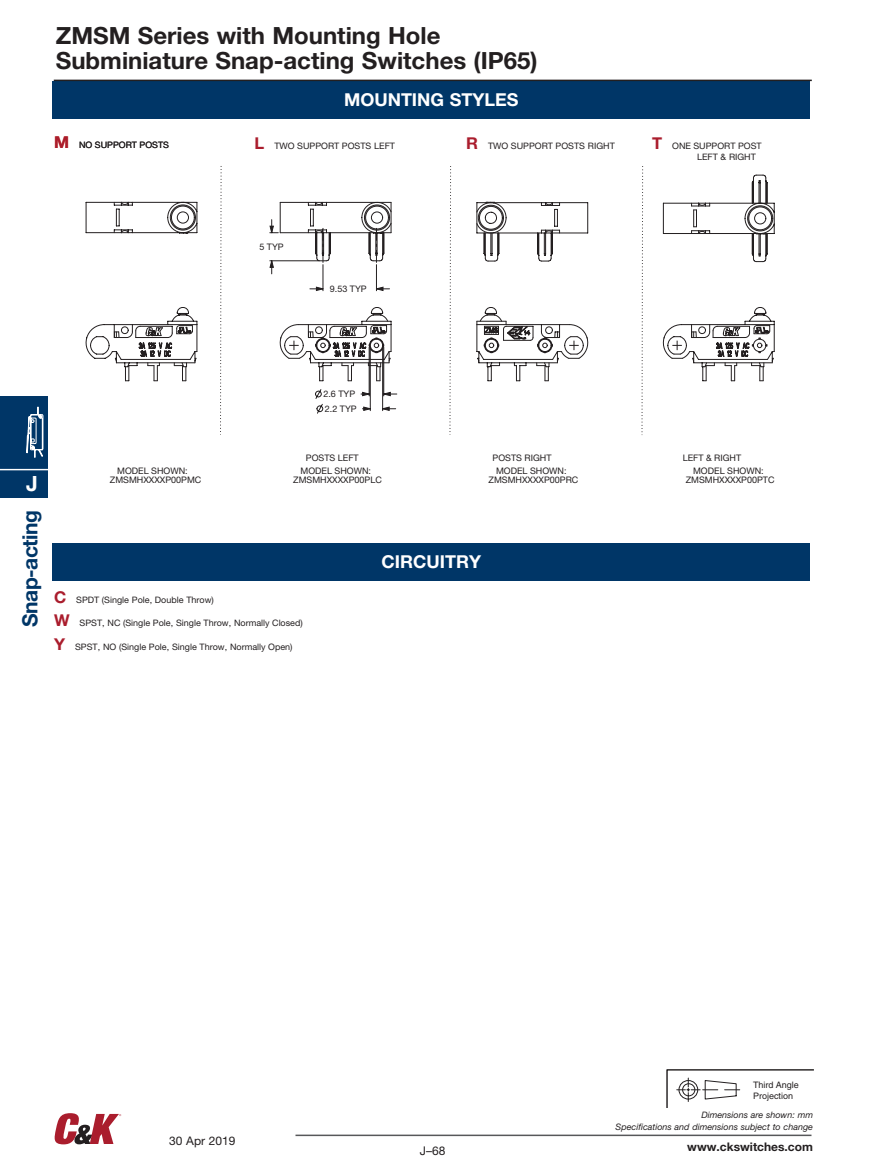
<style>
.page{position:relative;width:891px;height:1175px;background:#fff}
.page>*{position:absolute;margin:0;border:0;box-sizing:border-box;transform-origin:0 0}
.t1{font:700 23.7px/25.2px "Helvetica Neue LT Std";color:#231f20}
.t2{font:700 21px "Helvetica Neue";letter-spacing:-.025em;color:#003667}
.t3{font:700 21px "Helvetica Neue";color:#fff}
.t4{font:700 17.85px "Helvetica Neue LT Std";color:#fff}
.t5{font:12px "Helvetica Neue LT Std";color:#231f20}
.t6{font:700 11.85px "Helvetica Neue LT Std";color:#231f20}
.t7{font:11.85px "Helvetica Neue LT Std";color:#231f20}
.t8{font:9px/8.9px "Helvetica Neue";color:#231f20;text-align:center}
.t9{font:8.85px/11.9px "Helvetica Neue LT Std";color:#231f20}
.t10{font:italic 8.85px/11.9px "Helvetica Neue LT Std";color:#231f20;text-align:right}
.t11{font:8.85px/10.6px "Helvetica";color:#231f20}
.s1{font-weight:700;font-size:16.35px;color:#aa1d2d}
</style>
<div class="page">
<div style="left:0;top:395px;width:47px;height:102px;background:#003667"></div>
<hr style="left:0;top:469px;width:47px;height:1px;background:#fff">
<svg style="left:26px;top:406px;width:18px;height:52px"></svg>
<svg style="left:120px;top:359px;width:615px;height:51px"></svg>
<svg style="left:289px;top:359px;width:103px;height:55px"></svg>
<svg style="left:690px;top:359px;width:84px;height:22px"></svg>
<svg style="left:85px;top:177px;width:690px;height:182px"></svg>
<hr style="left:296px;top:1134px;width:516px;height:2px;background:#57585a">
<svg style="left:55px;top:1113px;width:66px;height:31px"></svg>
<div style="left:52px;top:81px;width:758px;height:37px;background:#003667"></div>
<svg style="left:666px;top:1069px;width:147px;height:38px"></svg>
<div style="left:52px;top:543px;width:758px;height:37px;background:#003667"></div>
<hr style="left:54px;top:80px;width:758px;height:1px;background:#231f20">
<h1 class="t1" style="left:56px;top:22px;width:483px">ZMSM Series with Mounting Hole<br>Subminiature Snap-acting Switches (IP65)</h1>
<h3 class="t4" style="left:344px;top:89px;width:176px">MOUNTING STYLES</h3>
<p class="t9" style="left:54px;top:139px;width:117px"><span class="s1">M</span> NO SUPPORT POSTS</p>
<p class="t9" style="left:255px;top:139px;width:142px"><span class="s1">L</span> TWO SUPPORT POSTS LEFT</p>
<p class="t9" style="left:466px;top:139px;width:150px"><span class="s1">R</span> TWO SUPPORT POSTS RIGHT</p>
<p class="t9" style="left:697px;top:139px;width:66px;text-indent:-45px"><span class="s1">T</span> ONE SUPPORT POST<br>LEFT &amp; RIGHT</p>
<p class="t8" style="left:259px;top:242px;width:26px">5 TYP</p>
<p class="t8" style="left:330px;top:284px;width:38px">9.53 TYP</p>
<p class="t8" style="left:323px;top:389px;width:33px">2.6 TYP</p>
<p class="t8" style="left:325px;top:404px;width:33px">2.2 TYP</p>
<h2 class="t3" style="left:26px;top:471px;width:13px">J</h2>
<h2 class="t2" style="left:17px;top:626px;width:118px;rotate:-90deg">Snap-acting</h2>
<p class="t8" style="left:306px;top:453px;width:54px">POSTS LEFT</p>
<p class="t8" style="left:493px;top:453px;width:60px">POSTS RIGHT</p>
<p class="t8" style="left:683px;top:453px;width:60px">LEFT &amp; RIGHT</p>
<p class="t8" style="left:110px;top:466px;width:93px;text-align:left;text-indent:7px">MODEL SHOWN:<br>ZMSMHXXXXP00PMC</p>
<p class="t8" style="left:293px;top:466px;width:90px">MODEL SHOWN:<br>ZMSMHXXXXP00PLC</p>
<p class="t8" style="left:489px;top:466px;width:91px">MODEL SHOWN:<br>ZMSMHXXXXP00PRC</p>
<p class="t8" style="left:686px;top:466px;width:90px">MODEL SHOWN:<br>ZMSMHXXXXP00PTC</p>
<p class="t9" style="left:54px;top:593px;width:161px"><span class="s1">C</span> SPDT (Single Pole, Double Throw)</p>
<p class="t9" style="left:54px;top:617px;width:250px"><span class="s1">W</span> SPST, NC (Single Pole, Single Throw, Normally Closed)</p>
<p class="t9" style="left:54px;top:641px;width:240px"><span class="s1">Y</span> SPST, NO (Single Pole, Single Throw, Normally Open)</p>
<h3 class="t4" style="left:381px;top:550px;width:101px">CIRCUITRY</h3>
<h3 class="t7" style="left:169px;top:1133px;width:68px">30 Apr 2019</h3>
<h3 class="t5" style="left:420px;top:1143px;width:27px">J–68</h3>
<p class="t11" style="left:753px;top:1079px;width:47px">Third Angle<br>Projection</p>
<p class="t10" style="left:616px;top:1108px;width:199px">Dimensions are shown: mm<br>Specifications and dimensions subject to change</p>
<h3 class="t6" style="left:687px;top:1139px;width:127px">www.ckswitches.com</h3>
</div>
